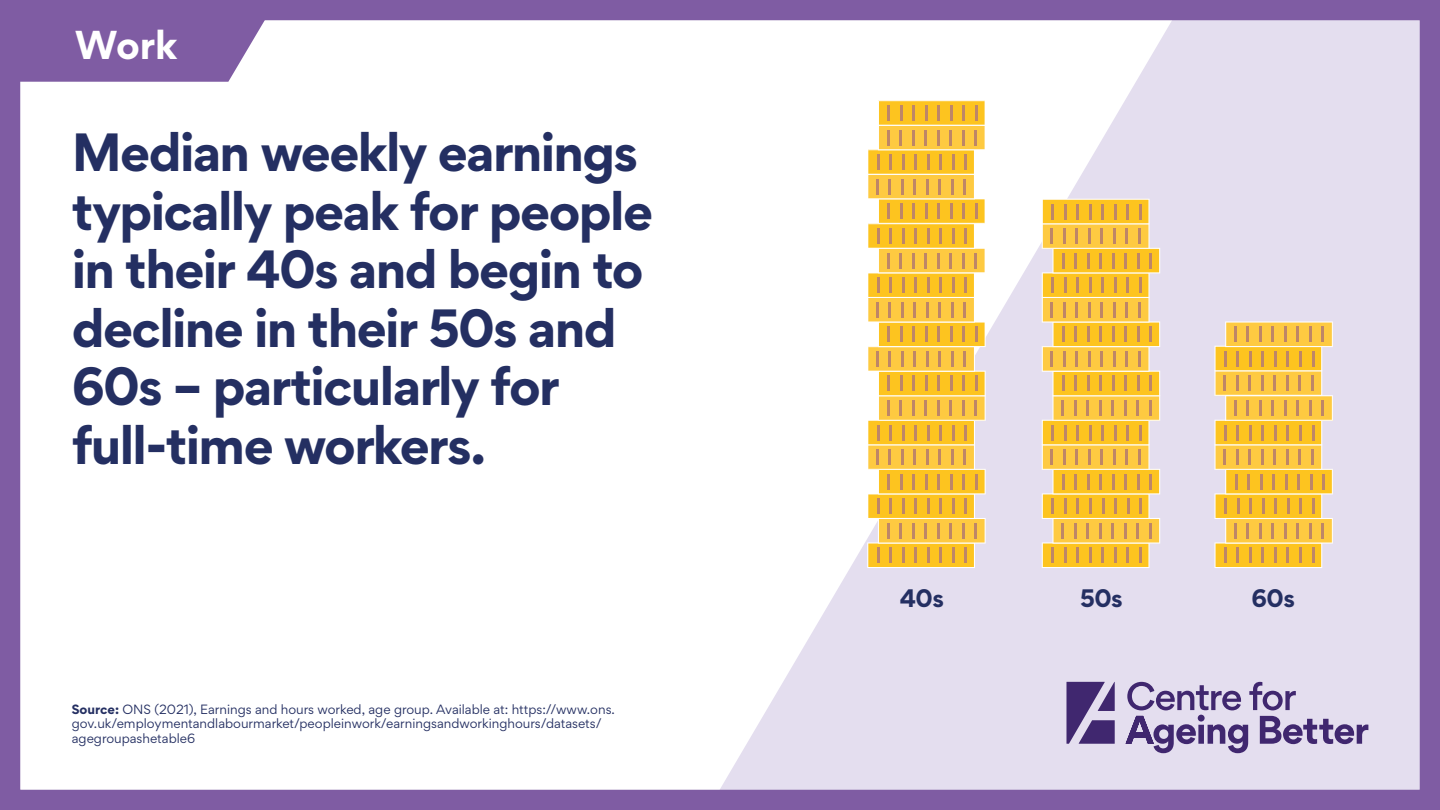
<style>
.page{position:relative;width:1440px;height:810px;background:#fff}
.page>*{position:absolute;margin:0;border:0;box-sizing:border-box;transform-origin:0 0}
.t1{font:700 48px/58.5px "Gordita";letter-spacing:-.035em;color:#242f62}
.t2{font:700 36px "Gordita";color:#fff}
.t3{font:700 22.58px "Gordita";letter-spacing:-.03em;color:#242f62}
.t4{font:12px/14.2px "Gordita";color:#242f62}
.s1{font-weight:700}
</style>
<div class="page">
<svg style="left:720px;top:21px;width:699px;height:768px;fill:#e4deef"></svg>
<div style="left:0;top:0;width:1440px;height:810px;border:20px solid #7f5ca3"></div>
<svg style="left:1066px;top:682px;width:49px;height:62px;background:#6c5992"></svg>
<svg style="left:1126px;top:682px;width:242px;height:71px;background:#b5aaca"></svg>
<svg style="left:10px;top:0;width:268px;height:82px;background:#8a6aab"></svg>
<svg style="left:1042px;top:199px;width:118px;height:369px;background:#f2c352"></svg>
<hr style="left:1138px;top:449px;width:3px;height:16px;background:#be8667">
<svg style="left:867px;top:100px;width:119px;height:468px;background:#f4c655"></svg>
<svg style="left:1214px;top:321px;width:119px;height:247px;background:#f3c457"></svg>
<h2 class="t2" style="left:75px;top:16px;width:104px">Work</h2>
<h1 class="t1" style="left:72px;top:122px;width:583px">Median weekly earnings typically peak for people in their 40s and begin to decline in their 50s and<br>60s – particularly for full-time workers.</h1>
<p class="t4" style="left:72px;top:702px;width:545px"><span class="s1">Source:</span> ONS (2021), Earnings and hours worked, age group. Available at: https://www.ons. gov.uk/employmentandlabourmarket/peopleinwork/earningsandworkinghours/datasets/ agegroupashetable6</p>
<h3 class="t3" style="left:900px;top:581px;width:46px">40s</h3>
<h3 class="t3" style="left:1080px;top:581px;width:44px">50s</h3>
<h3 class="t3" style="left:1252px;top:581px;width:45px">60s</h3>
</div>
